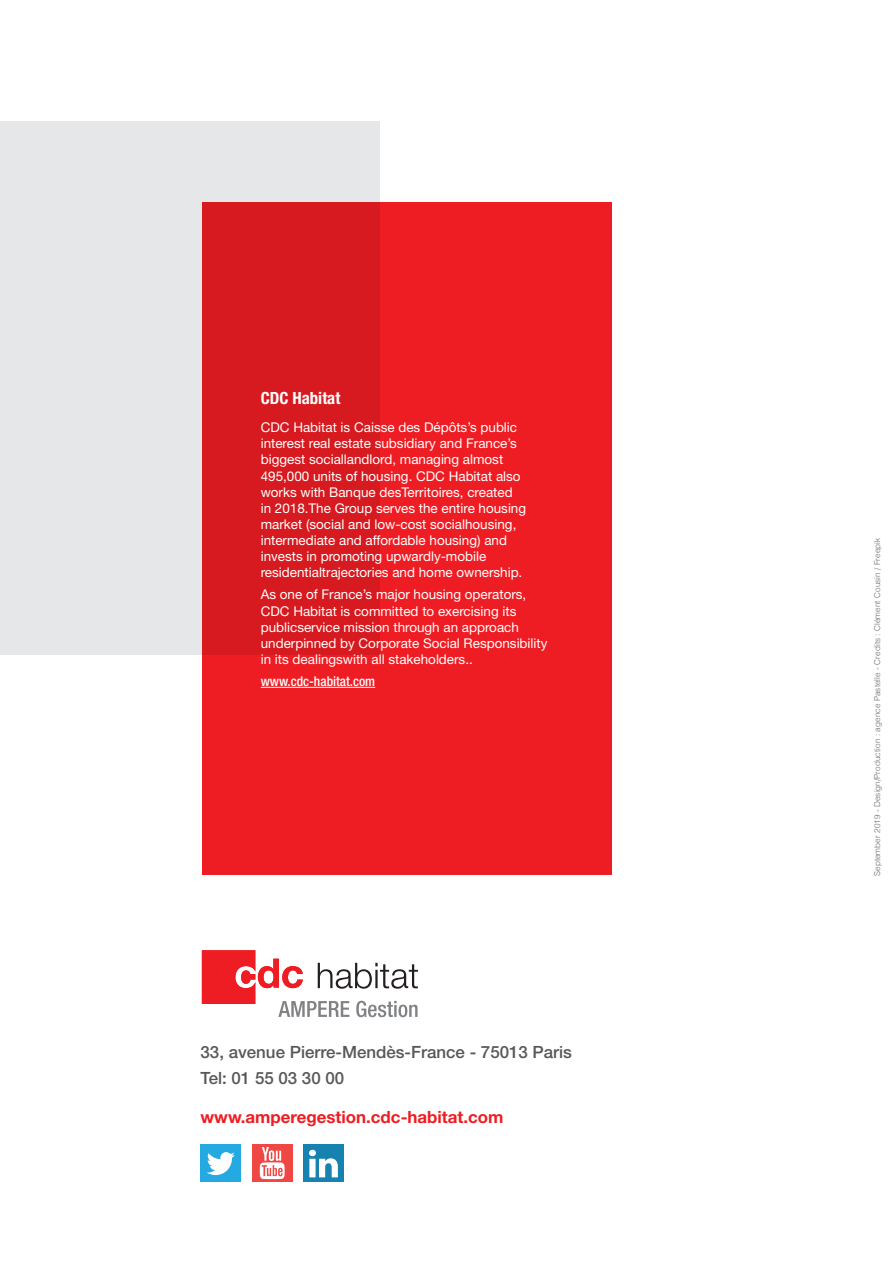
<style>
.page{position:relative;width:893px;height:1263px;background:#fff}
.page>*{position:absolute;margin:0;border:0;box-sizing:border-box;transform-origin:0 0}
.t1{font:500 16.95px "Helvetica Neue";color:#57585a}
.t2{font:700 16.95px "Helvetica Neue";color:#ee1d23}
.texte{font:700 condensed 16.8px "Helvetica Neue";color:#fff}
.texte-2{font:13.5px/16.2px "Helvetica Neue";color:#fff}
.texte-3{font:500 condensed 13.5px "Helvetica Neue";color:#fff}
.Notes{font:300 8.1px "Helvetica";letter-spacing:.01em;color:#69696c}
</style>
<div class="page">
<div style="left:0;top:121px;width:379px;height:534px;background:#e6e7e9"></div>
<div style="left:304px;top:1144px;width:40px;height:38px;background:#1582b0"></div>
<svg style="left:309px;top:1150px;width:29px;height:27px"></svg>
<div style="left:201px;top:1144px;width:40px;height:38px;background:#24aae1"></div>
<svg style="left:207px;top:1152px;width:28px;height:23px"></svg>
<div style="left:252px;top:1144px;width:40px;height:38px;background:#ef4844"></div>
<svg style="left:260px;top:1147px;width:25px;height:32px"></svg>
<svg style="left:202px;top:202px;width:409px;height:673px;background:#e71c21"></svg>
<hr style="left:261px;top:687px;width:114px;height:1px;background:#fff">
<svg style="left:202px;top:950px;width:216px;height:67px"></svg>
<p class="texte" style="left:261px;top:388px;width:81px">CDC Habitat</p>
<p class="texte-2" style="left:261px;top:419px;width:267px">CDC Habitat is Caisse des Dépôts’s public interest real estate subsidiary and France’s biggest sociallandlord, managing almost 495,000 units of housing. CDC Habitat also works with Banque desTerritoires, created in 2018.The Group serves the entire housing market (social and low-cost socialhousing, intermediate and affordable housing) and invests in promoting upwardly-mobile residentialtrajectories and home ownership.</p>
<p class="texte-2" style="left:261px;top:586px;width:288px">As one of France’s major housing operators, CDC Habitat is committed to exercising its publicservice mission through an approach underpinned by Corporate Social Responsibility in its dealingswith all stakeholders..</p>
<p class="texte-3" style="left:261px;top:673px;width:116px">www.cdc-habitat.com</p>
<p class="t1" style="left:201px;top:1042px;width:373px">33, avenue Pierre-Mendès-France - 75013 Paris</p>
<p class="t1" style="left:201px;top:1068px;width:145px">Tel: 01 55 03 30 00</p>
<p class="t2" style="left:201px;top:1106px;width:304px">www.amperegestion.cdc-habitat.com</p>
<p class="Notes" style="left:870px;top:876px;width:340px;rotate:-90deg">September 2019 - Design/Production : agence Pastelle - Credits : Clément Cousin / Freepik</p>
</div>
